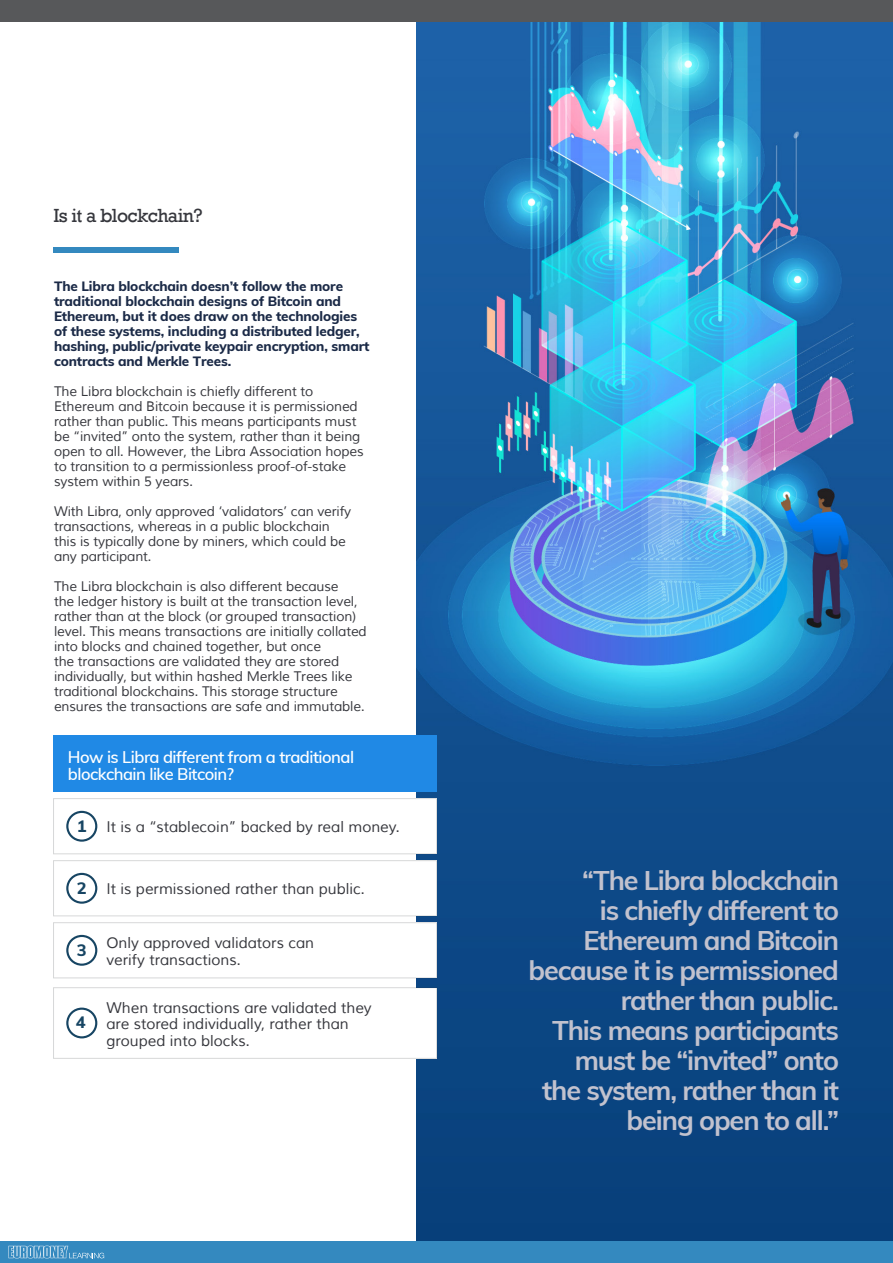
<style>
.page{position:relative;width:893px;height:1263px;background:#fff}
.page>*{position:absolute;margin:0;border:0;box-sizing:border-box;transform-origin:0 0}
.t1{font:700 27px/30px "Muli";letter-spacing:-.04em;color:#c2c2ce;text-align:right}
.t2{font:19.5px "Rockwell";letter-spacing:-.03em;color:#36373d}
.t3{font:600 16.5px/16.5px "Muli";letter-spacing:-.03em;color:#fff}
.t4{font:800 16.5px "Muli";color:#174563}
.t5{font:15px/16.5px "Muli";color:#36373d}
.t6{font:13.5px/15px "Muli";letter-spacing:-.01em;color:#36373d}
.t7{font:800 13.5px/15px "Muli";letter-spacing:-.01em;color:#1b2a47}
</style>
<div class="page">
<img style="left:417px;top:22px;width:476px;height:1219px">
<div style="left:54px;top:735px;width:383px;height:57px;background:#2089e5"></div>
<div style="left:53px;top:247px;width:126px;height:5px;background:#3489bf"></div>
<div style="left:54px;top:799px;width:383px;height:55px;background:#fff"></div>
<div style="left:54px;top:861px;width:383px;height:55px;background:#fff"></div>
<div style="left:54px;top:923px;width:383px;height:55px;background:#fff"></div>
<div style="left:54px;top:988px;width:383px;height:70px;background:#fff"></div>
<svg style="left:66px;top:811px;width:31px;height:31px"></svg>
<svg style="left:66px;top:873px;width:31px;height:31px"></svg>
<svg style="left:66px;top:935px;width:31px;height:31px"></svg>
<svg style="left:66px;top:1007px;width:31px;height:31px"></svg>
<div style="left:0;top:1241px;width:893px;height:22px;background:#3489bf"></div>
<div style="left:0;top:0;width:893px;height:22px;background:#57585a"></div>
<svg style="left:9px;top:1246px;width:95px;height:12px"></svg>
<p class="t2" style="left:53px;top:204px;width:151px">Is it a blockchain?</p>
<p class="t7" style="left:54px;top:278px;width:317px">The Libra blockchain doesn’t follow the more traditional blockchain designs of Bitcoin and Ethereum, but it does draw on the technologies of these systems, including a distributed ledger, hashing, public/private keypair encryption, smart contracts and Merkle Trees.</p>
<p class="t6" style="left:54px;top:384px;width:311px">The Libra blockchain is chiefly different to Ethereum and Bitcoin because it is permissioned rather than public. This means participants must be “invited” onto the system, rather than it being open to all. However, the Libra Association hopes to transition to a permissionless proof-of-stake system within 5 years.</p>
<p class="t6" style="left:54px;top:504px;width:299px">With Libra, only approved ‘validators’ can verify transactions, whereas in a public blockchain this is typically done by miners, which could be any participant.</p>
<p class="t6" style="left:54px;top:579px;width:314px">The Libra blockchain is also different because<br>the ledger history is built at the transaction level, rather than at the block (or grouped transaction) level. This means transactions are initially collated into blocks and chained together, but once<br>the transactions are validated they are stored individually, but within hashed Merkle Trees like traditional blockchains. This storage structure ensures the transactions are safe and immutable.</p>
<p class="t3" style="left:68px;top:748px;width:288px">How is Libra different from a traditional blockchain like Bitcoin?</p>
<p class="t4" style="left:77px;top:814px;width:11px">1</p>
<p class="t4" style="left:77px;top:876px;width:11px">2</p>
<p class="t4" style="left:77px;top:938px;width:11px">3</p>
<p class="t4" style="left:76px;top:1010px;width:11px">4</p>
<p class="t5" style="left:106px;top:819px;width:295px">It is a “stablecoin” backed by real money.</p>
<p class="t5" style="left:106px;top:881px;width:260px">It is permissioned rather than public.</p>
<p class="t5" style="left:106px;top:935px;width:209px">Only approved validators can verify transactions.</p>
<p class="t5" style="left:106px;top:999px;width:267px">When transactions are validated they are stored individually, rather than grouped into blocks.</p>
<p class="t1" style="left:528px;top:864px;width:312px">“The Libra blockchain<br>is chiefly different to<br>Ethereum and Bitcoin because it is permissioned rather than public.<br>This means participants must be “invited” onto<br>the system, rather than it being open to all.”</p>
</div>
